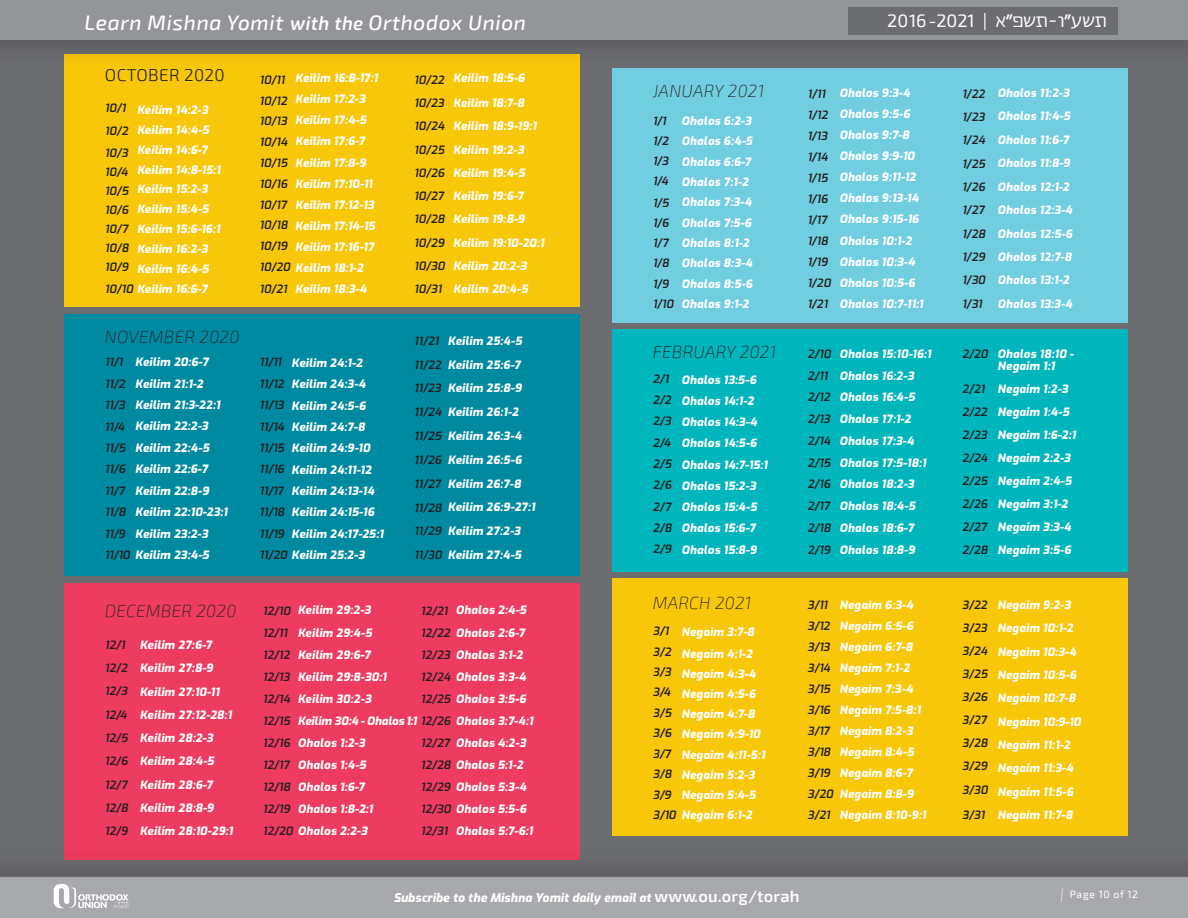
<style>
.page{position:relative;width:1188px;height:918px;background:#6c6d70}
.page>*{position:absolute;margin:0;border:0;box-sizing:border-box;transform-origin:0 0}
.t1{font:italic 500 21px "Exo 2";letter-spacing:.03em;color:#fff}
.t2{font:20.25px "Mplus 1 p";color:#fff}
.t3{font:18px "Exo 2";color:#fff}
.t4{font:italic 200 17.1px "Exo 2";letter-spacing:.02em;color:#231f20}
.t5{font:300 17.1px "Exo 2";letter-spacing:.02em;color:#231f20}
.t6{font:italic 800 12px "Exo";letter-spacing:.01em;color:#fff}
.t7{font:italic 800 11.4px/21.1px "Exo";letter-spacing:.02em;color:#fff}
.t8{font:italic 600 11.4px/21px "Exo";color:#231f20}
.t9{font:italic 800 11.4px "Exo";color:#fff}
.t10{font:10.5px "Exo 2";letter-spacing:.06em;color:#fff}
.s1{font-family:"Exo";font-weight:600;font-size:18px}
.s2{font-weight:600;color:#231f20}
.s3{font-weight:800;color:#fff}
.s4{font-family:"Exo 2";font-weight:600;font-style:normal;font-size:16.5px}
.s5{font-weight:300;font-style:italic;font-size:15.75px}
</style>
<div class="page">
<div style="left:64px;top:54px;width:516px;height:253px;background:#f9c709"></div>
<div style="left:64px;top:314px;width:516px;height:261px;background:#008aa1"></div>
<div style="left:64px;top:583px;width:516px;height:277px;background:#ee3b60"></div>
<div style="left:612px;top:68px;width:516px;height:254px;background:#71cee1"></div>
<div style="left:612px;top:329px;width:516px;height:242px;background:#00b6bc"></div>
<div style="left:612px;top:578px;width:516px;height:257px;background:#f9c709"></div>
<div style="left:0;top:0;width:1188px;height:68px;background:#231f20;opacity:.4"></div>
<div style="left:0;top:0;width:1188px;height:40px;background:#939598"></div>
<div style="left:0;top:847px;width:1188px;height:71px;background:#231f20;opacity:.4"></div>
<div style="left:0;top:876px;width:1188px;height:42px;background:#a8a9ad"></div>
<img style="left:47px;top:878px;width:89px;height:36px">
<div style="left:848px;top:7px;width:270px;height:28px;background:#6c6d70"></div>
<h1 class="t1" style="left:85px;top:10px;width:443px">Learn Mishna Yomit <span class="s1">with the</span> Orthodox Union</h1>
<h3 class="t5" style="left:105px;top:66px;width:121px">OCTOBER 2020</h3>
<p class="t8" style="left:105px;top:97px;width:25px;line-height:22px">10/1<br>10/2<br>10/3</p>
<p class="t8" style="left:105px;top:161px;width:25px;line-height:19px;text-align:justify">10/4<br>10/5<br>10/6<br>10/7<br>10/8<br>10/9</p>
<p class="t7" style="left:105px;top:278px;width:104px"><span class="s2">10/10</span> Keilim 16:6-7</p>
<p class="t7" style="left:137px;top:99px;width:85px;line-height:20px">Keilim 14:2-3<br>Keilim 14:4-5<br>Keilim 14:6-7<br>Keilim 14:8-15:1<br>Keilim 15:2-3<br>Keilim 15:4-5<br>Keilim 15:6-16:1<br>Keilim 16:2-3<br>Keilim 16:4-5</p>
<h3 class="t4" style="left:105px;top:327px;width:136px">NOVEMBER 2020</h3>
<p class="t7" style="left:295px;top:67px;width:84px">Keilim 16:8-17:1<br>Keilim 17:2-3<br>Keilim 17:4-5<br>Keilim 17:6-7<br>Keilim 17:8-9<br>Keilim 17:10-11<br>Keilim 17:12-13<br>Keilim 17:14-15<br>Keilim 17:16-17</p>
<p class="t7" style="left:295px;top:278px;width:73px">Keilim 18:3-4</p>
<p class="t8" style="left:260px;top:69px;width:30px">10/11<br>10/12<br>10/13<br>10/14<br>10/15<br>10/16<br>10/17<br>10/18<br>10/19</p>
<p class="t7" style="left:260px;top:257px;width:106px"><span class="s2">10/20</span> Keilim 18:1-2<br><span class="s2">10/21</span></p>
<p class="t8" style="left:105px;top:351px;width:27px;line-height:21.5px">11/1<br>11/2<br>11/3<br>11/4<br>11/5<br>11/6<br>11/7<br>11/8<br>11/9<br>11/10</p>
<p class="t8" style="left:260px;top:351px;width:107px;line-height:21.5px">11/11<br>11/12<br>11/13<br>11/14<br>11/15<br>11/16<br>11/17<br>11/18<br>11/19<br>11/20 <span class="s3">Keilim 25:2-3</span></p>
<p class="t7" style="left:135px;top:351px;width:94px">Keilim 20:6-7<br>Keilim 21:1-2<br>Keilim 21:3-22:1<br>Keilim 22:2-3<br>Keilim 22:4-5<br>Keilim 22:6-7<br>Keilim 22:8-9<br>Keilim 22:10-23:1<br>Keilim 23:2-3<br>Keilim 23:4-5</p>
<p class="t7" style="left:292px;top:352px;width:93px">Keilim 24:1-2<br>Keilim 24:3-4<br>Keilim 24:5-6<br>Keilim 24:7-8<br>Keilim 24:9-10<br>Keilim 24:11-12<br>Keilim 24:13-14<br>Keilim 24:15-16<br>Keilim 24:17-25:1</p>
<p class="t8" style="left:414px;top:67px;width:32px;line-height:23.2px;text-align:justify">10/22<br>10/23<br>10/24<br>10/25<br>10/26<br>10/27<br>10/28<br>10/29<br>10/30<br>10/31</p>
<p class="t7" style="left:453px;top:65px;width:73px;line-height:24.8px">Keilim 18:5-6<br>Keilim 18:7-8</p>
<p class="t7" style="left:453px;top:114px;width:92px;line-height:23.2px">Keilim 18:9-19:1<br>Keilim 19:2-3<br>Keilim 19:4-5<br>Keilim 19:6-7<br>Keilim 19:8-9<br>Keilim 19:10-20:1<br>Keilim 20:2-3<br>Keilim 20:4-5</p>
<p class="t8" style="left:414px;top:328px;width:29px;line-height:23.9px">11/21<br>11/22<br>11/23<br>11/24<br>11/25<br>11/26<br>11/27<br>11/28<br>11/29<br>11/30</p>
<p class="t7" style="left:448px;top:328px;width:89px;line-height:23.9px">Keilim 25:4-5<br>Keilim 25:6-7<br>Keilim 25:8-9<br>Keilim 26:1-2<br>Keilim 26:3-4<br>Keilim 26:5-6<br>Keilim 26:7-8<br>Keilim 26:9-27:1<br>Keilim 27:2-3<br>Keilim 27:4-5</p>
<h3 class="t4" style="left:105px;top:601px;width:133px">DECEMBER 2020</h3>
<p class="t8" style="left:105px;top:632px;width:25px;line-height:23.4px">12/1<br>12/2<br>12/3<br>12/4<br>12/5<br>12/6<br>12/7<br>12/8<br>12/9</p>
<p class="t7" style="left:140px;top:632px;width:95px;line-height:23.2px">Keilim 27:6-7<br>Keilim 27:8-9<br>Keilim 27:10-11<br>Keilim 27:12-28:1<br>Keilim 28:2-3<br>Keilim 28:4-5<br>Keilim 28:6-7<br>Keilim 28:8-9<br>Keilim 28:10-29:1</p>
<p class="t7" style="left:456px;top:599px;width:79px;line-height:22px">Ohalos 2:4-5<br>Ohalos 2:6-7<br>Ohalos 3:1-2<br>Ohalos 3:3-4<br>Ohalos 3:5-6<br>Ohalos 3:7-4:1<br>Ohalos 4:2-3</p>
<p class="t7" style="left:456px;top:776px;width:72px">Ohalos 5:3-4</p>
<p class="t7" style="left:456px;top:820px;width:79px">Ohalos 5:7-6:1</p>
<p class="t8" style="left:263px;top:599px;width:106px;line-height:22px">12/10<br>12/11<br>12/12<br>12/13<br>12/14<br>12/15<br>12/16<br>12/17<br>12/18<br>12/19<br>12/20 <span class="s3">Ohalos 2:2-3</span></p>
<p class="t8" style="left:421px;top:599px;width:28px">12/21</p>
<p class="t7" style="left:298px;top:599px;width:90px;line-height:22px">Keilim 29:2-3<br>Keilim 29:4-5<br>Keilim 29:6-7<br>Keilim 29:8-30:1<br>Keilim 30:2-3</p>
<p class="t7" style="left:298px;top:731px;width:77px;line-height:22px">Ohalos 1:2-3<br>Ohalos 1:4-5<br>Ohalos 1:6-7<br>Ohalos 1:8-2:1</p>
<p class="t8" style="left:421px;top:621px;width:31px">12/22</p>
<p class="t8" style="left:421px;top:643px;width:31px">12/23</p>
<p class="t8" style="left:421px;top:666px;width:31px">12/24</p>
<p class="t8" style="left:421px;top:688px;width:31px">12/25</p>
<p class="t9" style="left:298px;top:712px;width:154px">Keilim 30:4 - Ohalos 1:1 <span class="s2">12/26</span></p>
<p class="t8" style="left:421px;top:732px;width:30px">12/27</p>
<p class="t7" style="left:421px;top:754px;width:104px"><span class="s2">12/28</span> Ohalos 5:1-2</p>
<p class="t8" style="left:421px;top:776px;width:31px">12/29</p>
<p class="t7" style="left:421px;top:798px;width:107px"><span class="s2">12/30</span> Ohalos 5:5-6</p>
<p class="t8" style="left:421px;top:820px;width:28px">12/31</p>
<h3 class="t4" style="left:653px;top:81px;width:113px">JANUARY 2021</h3>
<p class="t8" style="left:653px;top:110px;width:17px;line-height:20.2px">1/1<br>1/2<br>1/3<br>1/4</p>
<p class="t8" style="left:653px;top:192px;width:22px;line-height:20.2px">1/5<br>1/6<br>1/7<br>1/8<br>1/9<br>1/10</p>
<p class="t7" style="left:682px;top:110px;width:72px;line-height:20.2px">Ohalos 6:2-3<br>Ohalos 6:4-5<br>Ohalos 6:6-7<br>Ohalos 7:1-2<br>Ohalos 7:3-4<br>Ohalos 7:5-6<br>Ohalos 8:1-2<br>Ohalos 8:3-4<br>Ohalos 8:5-6<br>Ohalos 9:1-2</p>
<h3 class="t4" style="left:653px;top:342px;width:125px">FEBRUARY 2021</h3>
<p class="t8" style="left:653px;top:367px;width:20px">2/1<br>2/2<br>2/3<br>2/4<br>2/5<br>2/6<br>2/7<br>2/8<br>2/9</p>
<p class="t7" style="left:682px;top:368px;width:88px">Ohalos 13:5-6<br>Ohalos 14:1-2<br>Ohalos 14:3-4<br>Ohalos 14:5-6<br>Ohalos 14:7-15:1<br>Ohalos 15:2-3<br>Ohalos 15:4-5<br>Ohalos 15:6-7<br>Ohalos 15:8-9</p>
<h3 class="t4" style="left:653px;top:593px;width:100px">MARCH 2021</h3>
<p class="t8" style="left:653px;top:620px;width:25px;line-height:20.4px">3/1<br>3/2<br>3/3<br>3/4<br>3/5<br>3/6<br>3/7<br>3/8<br>3/9<br>3/10</p>
<p class="t7" style="left:682px;top:620px;width:74px;line-height:21.6px">Negaim 3:7-8<br>Negaim 4:1-2</p>
<p class="t7" style="left:682px;top:663px;width:85px;line-height:20.1px">Negaim 4:3-4<br>Negaim 4:5-6<br>Negaim 4:7-8<br>Negaim 4:9-10<br>Negaim 4:11-5:1<br>Negaim 5:2-3<br>Negaim 5:4-5<br>Negaim 6:1-2</p>
<h3 class="t3" style="left:887px;top:10px;width:102px">2016-2021 |</h3>
<h2 class="t2" style="left:995px;top:5px;width:113px">שפ‘ ‘א ת שע‘ ‘ ו- ת</h2>
<p class="t7" style="left:840px;top:81px;width:85px">Ohalos 9:3-4<br>Ohalos 9:5-6<br>Ohalos 9:7-8<br>Ohalos 9:9-10<br>Ohalos 9:11-12<br>Ohalos 9:13-14<br>Ohalos 9:15-16<br>Ohalos 10:1-2<br>Ohalos 10:3-4<br>Ohalos 10:5-6<br>Ohalos 10:7-11:1</p>
<p class="t7" style="left:998px;top:80px;width:76px;line-height:23.4px">Ohalos 11:2-3<br>Ohalos 11:4-5<br>Ohalos 11:6-7<br>Ohalos 11:8-9<br>Ohalos 12:1-2<br>Ohalos 12:3-4<br>Ohalos 12:5-6<br>Ohalos 12:7-8<br>Ohalos 13:1-2<br>Ohalos 13:3-4</p>
<p class="t8" style="left:807px;top:82px;width:25px">1/11<br>1/12<br>1/13<br>1/14<br>1/15<br>1/16<br>1/17<br>1/18<br>1/19<br>1/20<br>1/21</p>
<p class="t8" style="left:962px;top:81px;width:25px;line-height:23.4px;text-align:justify">1/22<br>1/23<br>1/24<br>1/25<br>1/26<br>1/27<br>1/28<br>1/29<br>1/30<br>1/31</p>
<p class="t8" style="left:807px;top:342px;width:25px;line-height:21.8px">2/10<br>2/11<br>2/12<br>2/13<br>2/14<br>2/15<br>2/16<br>2/17<br>2/18<br>2/19</p>
<p class="t8" style="left:962px;top:343px;width:27px">2/20</p>
<p class="t7" style="left:840px;top:342px;width:93px;line-height:21.8px">Ohalos 15:10-16:1<br>Ohalos 16:2-3<br>Ohalos 16:4-5<br>Ohalos 17:1-2<br>Ohalos 17:3-4<br>Ohalos 17:5-18:1<br>Ohalos 18:2-3<br>Ohalos 18:4-5<br>Ohalos 18:6-7<br>Ohalos 18:8-9</p>
<p class="t7" style="left:998px;top:347px;width:78px;line-height:12.3px">Ohalos 18:10 -<br>Negaim 1:1</p>
<p class="t8" style="left:962px;top:377px;width:27px;line-height:23px">2/21<br>2/22<br>2/23<br>2/24<br>2/25<br>2/26<br>2/27<br>2/28</p>
<p class="t7" style="left:998px;top:377px;width:80px;line-height:23px">Negaim 1:2-3<br>Negaim 1:4-5<br>Negaim 1:6-2:1<br>Negaim 2:2-3<br>Negaim 2:4-5<br>Negaim 3:1-2<br>Negaim 3:3-4<br>Negaim 3:5-6</p>
<p class="t8" style="left:807px;top:594px;width:27px">3/11<br>3/12<br>3/13<br>3/14<br>3/15<br>3/16<br>3/17<br>3/18<br>3/19<br>3/20<br>3/21</p>
<p class="t8" style="left:962px;top:593px;width:27px;line-height:23px;text-align:justify">3/22<br>3/23<br>3/24<br>3/25<br>3/26<br>3/27<br>3/28<br>3/29</p>
<p class="t7" style="left:840px;top:594px;width:88px">Negaim 6:3-4<br>Negaim 6:5-6<br>Negaim 6:7-8<br>Negaim 7:1-2<br>Negaim 7:3-4<br>Negaim 7:5-8:1<br>Negaim 8:2-3<br>Negaim 8:4-5<br>Negaim 8:6-7<br>Negaim 8:8-9<br>Negaim 8:10-9:1</p>
<p class="t7" style="left:998px;top:593px;width:85px;line-height:23.4px">Negaim 9:2-3<br>Negaim 10:1-2<br>Negaim 10:3-4<br>Negaim 10:5-6<br>Negaim 10:7-8<br>Negaim 10:9-10<br>Negaim 11:1-2<br>Negaim 11:3-4<br>Negaim 11:5-6<br>Negaim 11:7-8</p>
<p class="t8" style="left:962px;top:778px;width:27px;line-height:24.5px">3/30<br>3/31</p>
<p class="t6" style="left:394px;top:888px;width:408px">Subscribe to the Mishna Yomit daily email at <span class="s4">www.ou.org/torah</span></p>
<p class="t10" style="left:1061px;top:889px;width:79px"><span class="s5">|</span> Page 10 of 12</p>
</div>
